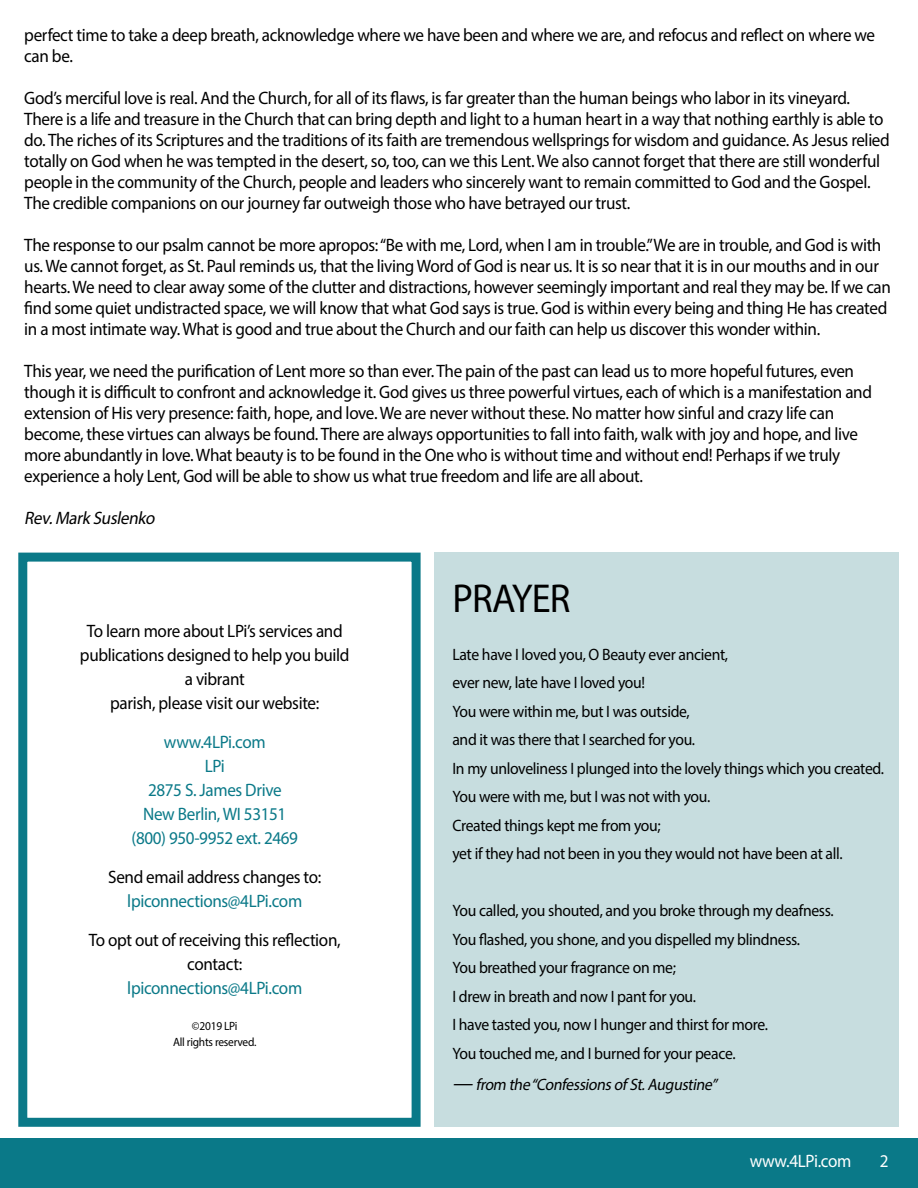
<style>
.page{position:relative;width:918px;height:1188px;background:#fff}
.page>*{position:absolute;margin:0;border:0;box-sizing:border-box;transform-origin:0 0}
.t1{font:40.5px "Myriad Pro";letter-spacing:-.02em;color:#000;scale:.95 1}
.t2{font:18px/21px "Myriad Pro";letter-spacing:-.02em;color:#000;scale:.95 1}
.t3{font:18px/24px "Myriad Pro";letter-spacing:-.02em;color:#0a7988;text-align:center;scale:.95 1}
.t4{font:italic 18px "Myriad Pro";color:#000;scale:.95 1}
.t5{font:18px "Myriad Pro";letter-spacing:-.02em;color:#fff;scale:.95 1}
.t6{font:16.5px/28.5px "Myriad Pro";letter-spacing:-.02em;color:#000;scale:.95 1}
.t7{font:italic 16.5px "Myriad Pro";color:#000;scale:.95 1}
.t8{font:12px/16.5px "Myriad Pro";letter-spacing:-.02em;color:#000;text-align:center;scale:.95 1}
.s1{font-size:21px}
</style>
<div class="page">
<div style="left:434px;top:553px;width:464px;height:574px;background:#c7dddf"></div>
<div style="left:18px;top:553px;width:403px;height:574px;border:9px solid #0a7988"></div>
<div style="left:0;top:1138px;width:918px;height:50px;background:#0a7988"></div>
<p class="t2" style="left:24px;top:24px;width:897px">perfect time to take a deep breath, acknowledge where we have been and where we are, and refocus and reflect on where we can be.</p>
<p class="t2" style="left:24px;top:87px;width:913px">God’s merciful love is real. And the Church, for all of its flaws, is far greater than the human beings who labor in its vineyard.<br>There is a life and treasure in the Church that can bring depth and light to a human heart in a way that nothing earthly is able to do. The riches of its Scriptures and the traditions of its faith are tremendous wellsprings for wisdom and guidance. As Jesus relied totally on God when he was tempted in the desert, so, too, can we this Lent. We also cannot forget that there are still wonderful people in the community of the Church, people and leaders who sincerely want to remain committed to God and the Gospel.<br>The credible companions on our journey far outweigh those who have betrayed our trust.</p>
<p class="t2" style="left:24px;top:234px;width:914px">The response to our psalm cannot be more apropos: “Be with me, Lord, when I am in trouble.” We are in trouble, and God is with us. We cannot forget, as St. Paul reminds us, that the living Word of God is near us. It is so near that it is in our mouths and in our hearts. We need to clear away some of the clutter and distractions, however seemingly important and real they may be. If we can find some quiet undistracted space, we will know that what God says is true. God is within every being and thing He has created in a most intimate way. What is good and true about the Church and our faith can help us discover this wonder within.</p>
<p class="t2" style="left:24px;top:360px;width:894px">This year, we need the purification of Lent more so than ever. The pain of the past can lead us to more hopeful futures, even though it is difficult to confront and acknowledge it. God gives us three powerful virtues, each of which is a manifestation and extension of His very presence: faith, hope, and love. We are never without these. No matter how sinful and crazy life can become, these virtues can always be found. There are always opportunities to fall into faith, walk with joy and hope, and live more abundantly in love. What beauty is to be found in the One who is without time and without end! Perhaps if we truly experience a holy Lent, God will be able to show us what true freedom and life are all about.</p>
<p class="t4" style="left:24px;top:506px;width:143px">Rev.MarkSuslenko</p>
<p class="t2" style="left:80px;top:619px;width:285px;line-height:24px;text-align:center">To learn more about LPi’s services and publications designed to help you build a vibrant<br>parish, please visit our website:</p>
<p class="t3" style="left:132px;top:730px;width:177px">www.4LPi.com<br>LPi<br>2875 S. James Drive<br>New Berlin, WI 53151 (800) 950-9952 ext. 2469</p>
<p class="t2" style="left:108px;top:866px;width:226px">Send email address changes to:</p>
<p class="t3" style="left:127px;top:889px;width:186px">lpiconnections@4LPi.com</p>
<p class="t2" style="left:89px;top:928px;width:267px;line-height:24px;text-align:center">To opt out of receiving this reflection, contact:</p>
<p class="t3" style="left:127px;top:976px;width:186px">lpiconnections@4LPi.com</p>
<p class="t8" style="left:173px;top:1017px;width:89px">©2019 LPi<br>All rights reserved.</p>
<h1 class="t1" style="left:452px;top:573px;width:126px">PRAYER</h1>
<p class="t6" style="left:452px;top:640px;width:456px">Late have I loved you, O Beauty ever ancient,<br>ever new, late have I loved you!<br>You were within me, but I was outside,<br>and it was there that I searched for you.<br>In my unloveliness I plunged into the lovely things which you created.<br>You were with me, but I was not with you.<br>Created things kept me from you;<br>yet if they had not been in you they would not have been at all.</p>
<p class="t6" style="left:452px;top:896px;width:403px">You called, you shouted, and you broke through my deafness.<br>You flashed, you shone, and you dispelled my blindness.<br>You breathed your fragrance on me;<br>I drew in breath and now I pant for you.<br>I have tasted you, now I hunger and thirst for more.<br>You touched me, and I burned for your peace.</p>
<p class="t7" style="left:452px;top:1074px;width:284px"><span class="s1">—</span> from the “Confessionsof St.Augustine”</p>
<p class="t5" style="left:750px;top:1150px;width:109px">www.4LPi.com</p>
<p class="t5" style="left:880px;top:1150px;width:11px">2</p>
</div>
